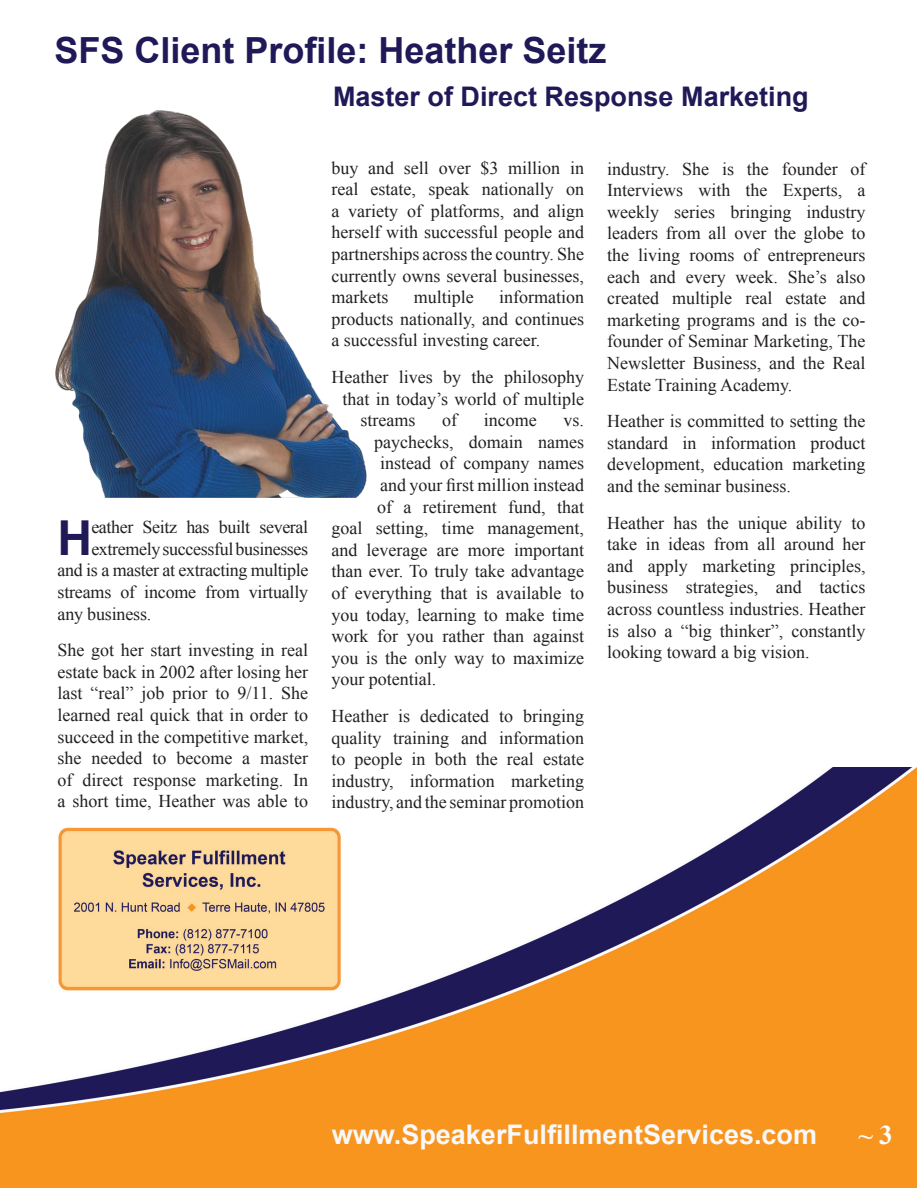
<style>
.page{position:relative;width:918px;height:1188px;background:#fff}
.page>*{position:absolute;margin:0;border:0;box-sizing:border-box;transform-origin:0 0}
.Normal__Web{font:700 48.15px "Arial";color:#1f1957}
.t1{font:700 36px "Arial";color:#1f1957}
.t2{font:700 27px "Arial";color:#f8f8fb}
.t3{font:700 27px "Arial";color:#1f1957}
.t4{font:700 27px "Times New Roman";color:#fefafc}
.Normal__Web-2{font:18px/21.6px "Times New Roman";color:#231f20;text-align:justify}
.Normal__Web-3{font:18px "Times New Roman";letter-spacing:-.02em;color:#231f20}
.s1{color:#fbfdfe}
</style>
<div class="page">
<img style="left:0;top:767px;width:917px;height:421px">
<img style="left:50px;top:821px;width:293px;height:172px">
<img style="left:55px;top:110px;width:312px;height:387px">
<p class="t1" style="left:54px;top:26px;width:554px">SFS Client Profile: Heather Seitz</p>
<p class="t3" style="left:333px;top:78px;width:477px">Master of Direct Response Marketing</p>
<p class="Normal__Web" style="left:58px;top:506px;width:36px">H</p>
<p class="Normal__Web-3" style="left:91px;top:515px;width:218px">eather Seitz has built several</p>
<p class="Normal__Web-3" style="left:91px;top:537px;width:218px">extremely successful businesses</p>
<p class="Normal__Web-3" style="left:58px;top:558px;width:252px">and is a master at extracting multiple</p>
<p class="Normal__Web-2" style="left:58px;top:581px;width:252px">streams of income from virtually</p>
<p class="Normal__Web-2" style="left:58px;top:603px;width:95px">any business.</p>
<p class="Normal__Web-2" style="left:58px;top:639px;width:252px">She got her start investing in real estate back in 2002 after losing her last “real” job prior to 9/11. She learned real quick that in order to succeed in the competitive market, she needed to become a master of direct response marketing. In a short time, Heather was able to</p>
<p class="Normal__Web-2" style="left:331px;top:156px;width:254px">buy and sell over $3 million in real estate, speak nationally on a variety of platforms, and align herself with successful people and partnerships across the country. She currently owns several businesses, markets</p>
<p class="Normal__Web-2" style="left:331px;top:286px;width:254px;text-indent:168px">information products nationally, and continues a successful investing career.</p>
<p class="Normal__Web-2" style="left:331px;top:366px;width:254px">Heather lives by the philosophy</p>
<p class="Normal__Web-2" style="left:343px;top:387px;width:243px">that in today’s world of multiple</p>
<p class="Normal__Web-2" style="left:361px;top:409px;width:56px">streams</p>
<p class="Normal__Web-2" style="left:442px;top:409px;width:16px">of</p>
<p class="Normal__Web-2" style="left:484px;top:409px;width:54px">income</p>
<p class="Normal__Web-2" style="left:564px;top:409px;width:22px">vs.</p>
<p class="Normal__Web-2" style="left:374px;top:431px;width:211px">paychecks, domain names</p>
<p class="Normal__Web-2" style="left:380px;top:452px;width:205px">instead of company names</p>
<p class="Normal__Web-2" style="left:380px;top:474px;width:205px">and your first million instead</p>
<p class="Normal__Web-2" style="left:377px;top:495px;width:208px">of a retirement fund, that</p>
<p class="Normal__Web-2" style="left:331px;top:517px;width:254px">goal setting, time management,</p>
<p class="Normal__Web-2" style="left:331px;top:539px;width:254px">and leverage are more important</p>
<p class="Normal__Web-2" style="left:331px;top:560px;width:254px">than ever. To truly take advantage</p>
<p class="Normal__Web-2" style="left:331px;top:582px;width:254px">of everything that is available to</p>
<p class="Normal__Web-2" style="left:331px;top:603px;width:254px">you today, learning to make time</p>
<p class="Normal__Web-2" style="left:331px;top:625px;width:254px">work for you rather than against</p>
<p class="Normal__Web-2" style="left:331px;top:647px;width:254px">you is the only way to maximize</p>
<p class="Normal__Web-2" style="left:331px;top:668px;width:106px">your potential.</p>
<p class="Normal__Web-2" style="left:331px;top:705px;width:254px">Heather is dedicated to bringing quality training and information to people in both the real estate industry, information marketing industry, and the seminar promotion</p>
<p class="Normal__Web-2" style="left:414px;top:286px;width:62px">multiple</p>
<p class="Normal__Web-2" style="left:607px;top:157px;width:260px">industry. She is the founder of Interviews with the Experts, a weekly series bringing industry leaders from all over the globe to the living rooms of entrepreneurs each and every week. She’s also created multiple real estate and marketing programs and is the co&shy;founder of Seminar Marketing, The Newsletter Business, and the Real Estate Training Academy.</p>
<p class="Normal__Web-2" style="left:607px;top:410px;width:260px">Heather is committed to setting the standard in information product development, education marketing and the seminar business.</p>
<p class="Normal__Web-2" style="left:607px;top:511px;width:260px">Heather has the unique ability to take in ideas from all around her and apply marketing principles, business strategies, and tactics across countless industries. Heather is also a “big thinker”, constantly looking toward a big vision.</p>
<p class="t2" style="left:332px;top:1117px;width:487px">www.SpeakerFulfillmentServices.com</p>
<p class="t4" style="left:858px;top:1116px;width:36px">~ <span class="s1">3</span></p>
</div>
